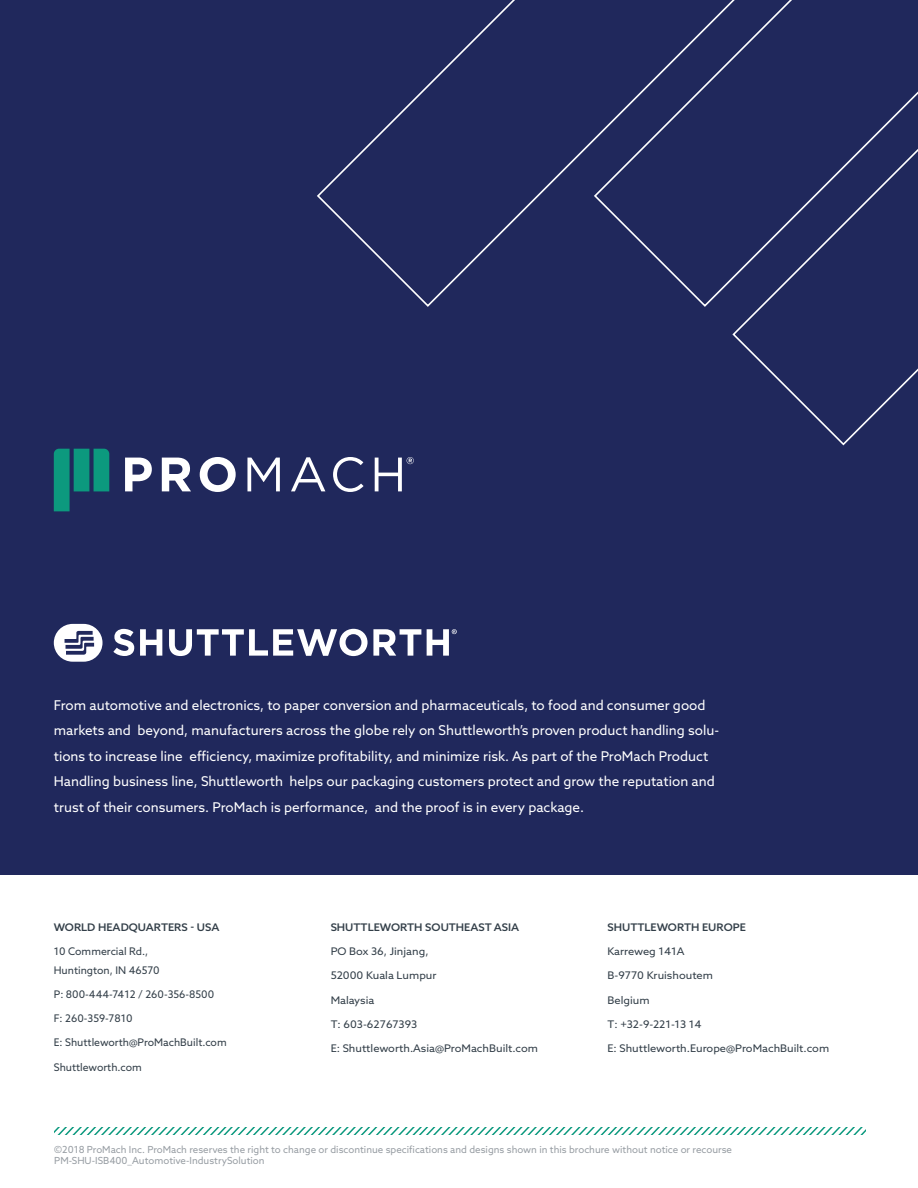
<style>
.page{position:relative;width:918px;height:1188px;background:#fff}
.page>*{position:absolute;margin:0;border:0;box-sizing:border-box;transform-origin:0 0}
.t1{font:13.5px/25.5px "Azo Sans";color:#fff}
.t2{font:10.5px "Azo Sans";color:#323e48;scale:1.05 1}
.t3{font:10.5px/18.8px "Azo Sans";color:#323e48}
.t4{font:500 10.5px "Azo Sans";color:#323e48;scale:1.05 1}
.t5{font:9.75px/11.7px "Azo Sans";color:#989ea4}
</style>
<div class="page">
<div style="left:0;top:0;width:918px;height:875px;background:#20285c"></div>
<svg style="left:54px;top:1128px;width:811px;height:6px"></svg>
<svg style="left:113px;top:629px;width:21px;height:27px"></svg>
<svg style="left:140px;top:629px;width:22px;height:27px"></svg>
<svg style="left:169px;top:629px;width:252px;height:27px"></svg>
<svg style="left:427px;top:629px;width:30px;height:27px"></svg>
<svg style="left:54px;top:624px;width:49px;height:38px"></svg>
<svg style="left:317px;top:0;width:601px;height:445px"></svg>
<svg style="left:54px;top:449px;width:55px;height:62px"></svg>
<svg style="left:125px;top:458px;width:27px;height:33px"></svg>
<svg style="left:162px;top:458px;width:29px;height:33px"></svg>
<svg style="left:200px;top:457px;width:36px;height:35px"></svg>
<svg style="left:247px;top:458px;width:33px;height:33px"></svg>
<svg style="left:291px;top:457px;width:34px;height:34px"></svg>
<svg style="left:333px;top:457px;width:31px;height:35px"></svg>
<svg style="left:375px;top:457px;width:39px;height:34px"></svg>
<p class="t1" style="left:54px;top:692px;width:667px">From automotive and electronics, to paper conversion and pharmaceuticals, to food and consumer good markets and beyond, manufacturers across the globe rely on Shuttleworth’s proven product handling solu&shy;tions to increase line efficiency, maximize profitability, and minimize risk. As part of the ProMach Product Handling business line, Shuttleworth helps our packaging customers protect and grow the reputation and trust of their consumers. ProMach is performance, and the proof is in every package.</p>
<p class="t4" style="left:54px;top:920px;width:159px">WORLD HEADQUARTERS - USA</p>
<p class="t3" style="left:54px;top:942px;width:107px">10 Commercial Rd.,<br>Huntington, IN 46570</p>
<p class="t3" style="left:54px;top:985px;width:162px">P: 800-444-7412 / 260-356-8500</p>
<p class="t3" style="left:54px;top:1009px;width:80px">F: 260-359-7810</p>
<p class="t3" style="left:54px;top:1033px;width:174px">E: Shuttleworth@ProMachBuilt.com</p>
<p class="t3" style="left:54px;top:1057px;width:90px">Shuttleworth.com</p>
<p class="t4" style="left:331px;top:920px;width:181px">SHUTTLEWORTH SOUTHEAST ASIA</p>
<p class="t2" style="left:331px;top:945px;width:95px">PO Box 36, Jinjang,</p>
<p class="t2" style="left:331px;top:969px;width:102px">52000 Kuala Lumpur</p>
<p class="t2" style="left:331px;top:993px;width:43px">Malaysia</p>
<p class="t2" style="left:331px;top:1017px;width:84px">T: 603-62767393</p>
<p class="t2" style="left:331px;top:1041px;width:199px">E: Shuttleworth.Asia@ProMachBuilt.com</p>
<p class="t4" style="left:608px;top:920px;width:133px">SHUTTLEWORTH EUROPE</p>
<p class="t2" style="left:608px;top:945px;width:75px">Karreweg 141A</p>
<p class="t2" style="left:608px;top:969px;width:102px">B-9770 Kruishoutem</p>
<p class="t2" style="left:608px;top:993px;width:42px">Belgium</p>
<p class="t2" style="left:608px;top:1017px;width:91px">T: +32-9-221-13 14</p>
<p class="t2" style="left:608px;top:1041px;width:213px">E: Shuttleworth.Europe@ProMachBuilt.com</p>
<p class="t5" style="left:54px;top:1143px;width:679px">©2018 ProMach Inc. ProMach reserves the right to change or discontinue specifications and designs shown in this brochure without notice or recourse<br>PM-SHU-ISB400_Automotive-IndustrySolution</p>
</div>
